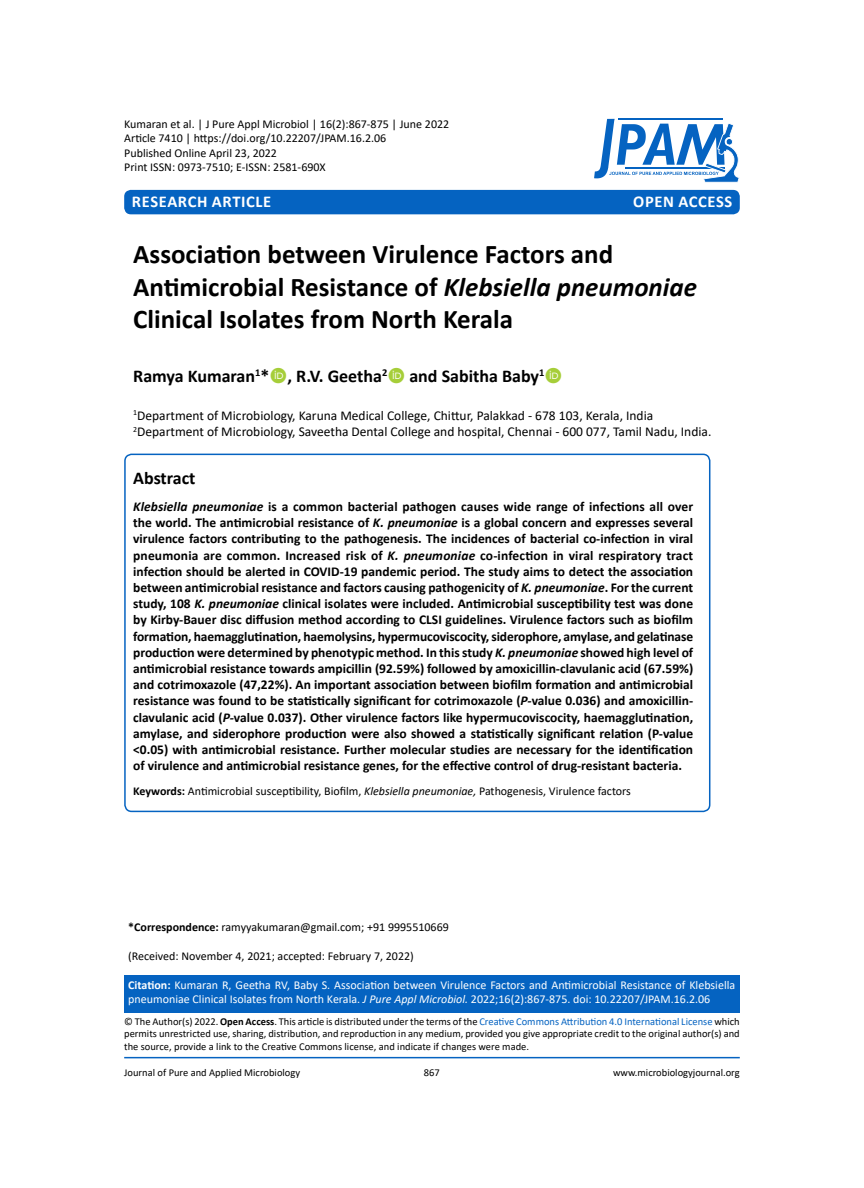
<style>
.page{position:relative;width:864px;height:1188px;background:#fff}
.page>*{position:absolute;margin:0;border:0;box-sizing:border-box;transform-origin:0 0}
.t1{font:700 27px/32.4px "Calibri";color:#000}
.t2{font:700 18px "Calibri";color:#000}
.t3{font:700 16.5px "Calibri";letter-spacing:.04em;color:#fff}
.t4{font:700 13.5px/16.2px "Calibri";color:#000;text-align:justify}
.t5{font:13.5px/16.2px "Calibri";color:#000}
.t6{font:12px/14.4px "Calibri";color:#000}
.t7{font:12px/14.4px "Calibri";color:#fff}
.t8{font:10.5px/12.6px "Calibri";color:#000;text-align:justify}
.s1{font-style:italic}
.s2{font-weight:700}
.s3{color:#0563c1}
</style>
<div class="page">
<div style="left:124px;top:975px;width:616px;height:38px;background:#0563c1"></div>
<hr style="left:124px;top:1057px;width:616px;height:1px;background:#0563c1">
<div style="left:124px;top:190px;width:616px;height:24px;background:#0563c1;border-radius:7px"></div>
<svg style="left:594px;top:119px;width:145px;height:64px"></svg>
<div style="left:124px;top:454px;width:586px;height:358px;border:2px solid #0563c1;border-radius:7px"></div>
<p class="t6" style="left:124px;top:116px;width:327px">Kumaran et al. | J Pure Appl Microbiol | 16(2):867-875 | June 2022<br>Article 7410 | https://doi.org/10.22207/JPAM.16.2.06<br>Published Online April 23, 2022<br>Print ISSN: 0973-7510; E-ISSN: 2581-690X</p>
<p class="t3" style="left:132px;top:189px;width:141px">Research Article</p>
<p class="t3" style="left:633px;top:189px;width:84px">OPEN ACCESS</p>
<h1 class="t1" style="left:133px;top:238px;width:565px">Association between Virulence Factors and<br>Antimicrobial Resistance of <span class="s1">Klebsiella pneumoniae<br></span>Clinical Isolates from North Kerala</h1>
<h2 class="t2" style="left:133px;top:363px;width:413px">Ramya Kumaran<sup>1</sup>* , R.V. Geetha<sup>2</sup> and Sabitha Baby<sup>1</sup></h2>
<p class="t5" style="left:133px;top:407px;width:580px"><sup>1</sup>Department of Microbiology, Karuna Medical College, Chittur, Palakkad - 678 103, Kerala, India<br><sup>2</sup>Department of Microbiology, Saveetha Dental College and hospital, Chennai - 600 077, Tamil Nadu, India.</p>
<h2 class="t2" style="left:133px;top:466px;width:64px">Abstract</h2>
<p class="t4" style="left:133px;top:498px;width:562px"><span class="s1">Klebsiella pneumoniae</span> is a common bacterial pathogen causes wide range of infections all over the world. The antimicrobial resistance of <span class="s1">K. pneumoniae</span> is a global concern and expresses several virulence factors contributing to the pathogenesis. The incidences of bacterial co-infection in viral pneumonia are common. Increased risk of <span class="s1">K. pneumoniae</span> co-infection in viral respiratory tract infection should be alerted in COVID-19 pandemic period. The study aims to detect the association between antimicrobial resistance and factors causing pathogenicity of <span class="s1">K. pneumoniae</span>. For the current study, 108 <span class="s1">K. pneumoniae</span> clinical isolates were included. Antimicrobial susceptibility test was done by Kirby-Bauer disc diffusion method according to CLSI guidelines. Virulence factors such as biofilm formation, haemagglutination, haemolysins, hypermucoviscocity, siderophore, amylase, and gelatinase production were determined by phenotypic method. In this study <span class="s1">K. pneumoniae</span> showed high level of antimicrobial resistance towards ampicillin (92.59%) followed by amoxicillin-clavulanic acid (67.59%) and cotrimoxazole (47,22%). An important association between biofilm formation and antimicrobial resistance was found to be statistically significant for cotrimoxazole (<span class="s1">P-</span>value 0.036) and amoxicillin&shy;clavulanic acid (<span class="s1">P-</span>value 0.037). Other virulence factors like hypermucoviscocity, haemagglutination, amylase, and siderophore production were also showed a statistically significant relation (P-value &lt;0.05) with antimicrobial resistance. Further molecular studies are necessary for the identification of virulence and antimicrobial resistance genes, for the effective control of drug-resistant bacteria.</p>
<p class="t6" style="left:133px;top:784px;width:499px"><span class="s2">Keywords:</span> Antimicrobial susceptibility, Biofilm, <span class="s1">Klebsiella pneumoniae,</span> Pathogenesis, Virulence factors</p>
<p class="t6" style="left:128px;top:920px;width:322px"><span class="s2">*Correspondence:</span> ramyyakumaran@gmail.com; +91 9995510669</p>
<p class="t6" style="left:128px;top:949px;width:287px">(Received: November 4, 2021; accepted: February 7, 2022)</p>
<p class="t7" style="left:128px;top:977px;width:609px"><span class="s2">Citation:</span> Kumaran R, Geetha RV, Baby S. Association between Virulence Factors and Antimicrobial Resistance of Klebsiella pneumoniae Clinical Isolates from North Kerala. <span class="s1">J Pure Appl Microbiol.</span> 2022;16(2):867-875. doi: 10.22207/JPAM.16.2.06</p>
<p class="t8" style="left:124px;top:1015px;width:617px">© The Author(s) 2022. <span class="s2">Open Access</span>. This article is distributed under the terms of the <span class="s3">Creative Commons Attribution 4.0 International License</span> which permits unrestricted use, sharing, distribution, and reproduction in any medium, provided you give appropriate credit to the original author(s) and the source, provide a link to the Creative Commons license, and indicate if changes were made.</p>
<p class="t8" style="left:124px;top:1066px;width:177px">Journal of Pure and Applied Microbiology</p>
<p class="t8" style="left:424px;top:1066px;width:17px">867</p>
<p class="t8" style="left:613px;top:1066px;width:128px">www.microbiologyjournal.org</p>
</div>
